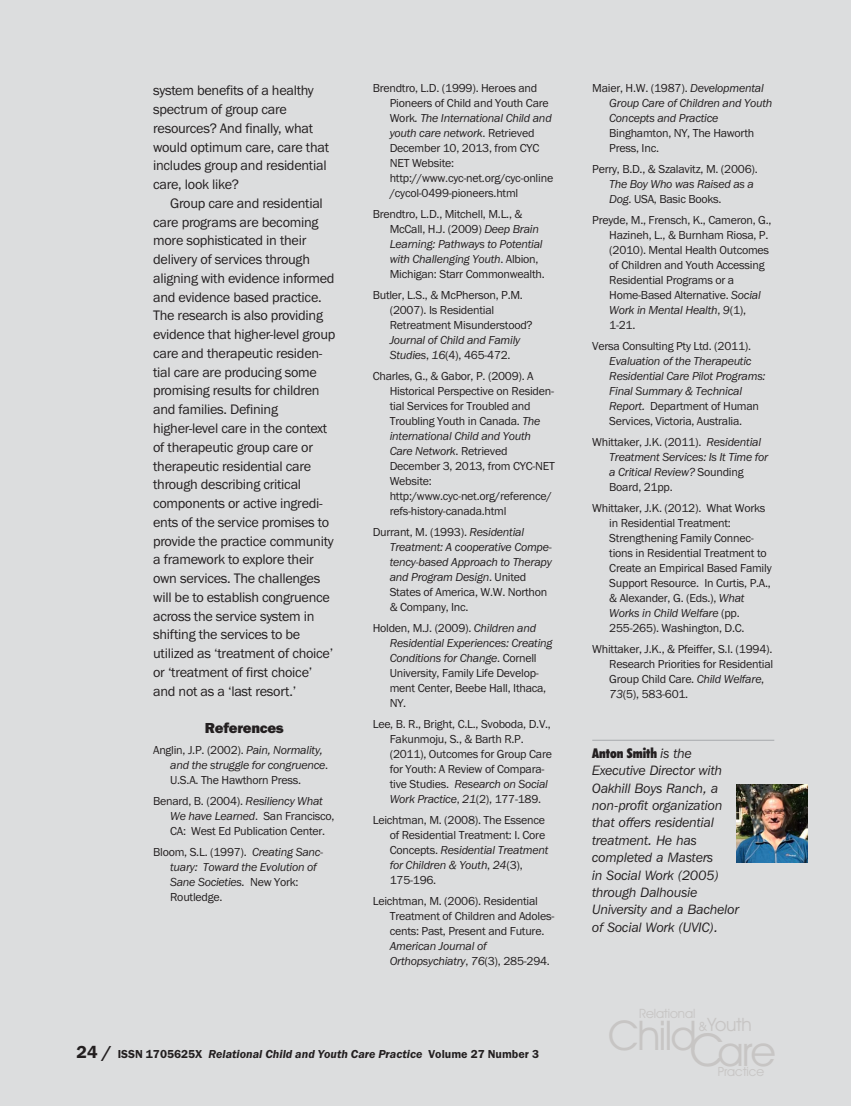
<style>
.page{position:relative;width:851px;height:1106px;background:#fff}
.page>*{position:absolute;margin:0;border:0;box-sizing:border-box;transform-origin:0 0}
.t1{font:41.1px "Avant Garde Bk BT";letter-spacing:-.035em;color:#c7c5c4}
.t2{font:18.45px "Avant Garde Bk BT";color:#c7c5c4}
.t3{font:800 15px "Franklin Gothic";letter-spacing:-.02em;color:#231f20}
.t4{font:14.25px/18.8px "Franklin Gothic";letter-spacing:-.02em;color:#231f20}
.t5{font:italic 13.5px/17.4px "Frnk Goth ITC Bk BT";color:#231f20}
.t6{font:italic 13.5px "Futura X Blk Cn BT";color:#231f20}
.t7{font:12.9px "Avant Garde Bk BT";color:#c7c5c4}
.t8{font:12.75px "Avant Garde Bk BT";color:#c7c5c4}
.t9{font:12px/15px "Franklin Gothic";letter-spacing:-.02em;color:#231f20}
.t10{font:italic 12px/15px "Franklin Gothic";letter-spacing:-.02em;color:#231f20}
.t11{font:italic 12px "Franklin Gothic Demi";color:#231f20}
.s1{font-style:italic}
.s2{font-style:normal}
.s3{font-weight:700;font-style:normal;font-size:18px}
.s4{font-family:"Frnk Goth ITC Bk BT"}
.s5{font-size:45.6px}
.s6{font-size:12.75px}
</style>
<div class="page">
<div style="left:0;top:0;width:850px;height:1106px;background:#dcddde"></div>
<hr style="left:592px;top:740px;width:182px;height:1px;background:#a7a9ac">
<img style="left:736px;top:784px;width:71px;height:78px">
<p class="t4" style="left:153px;top:82px;width:177px">system benefits of a healthy spectrum of group care resources? And finally, what would optimum care, care that includes group and residential care, look like?</p>
<p class="t4" style="left:153px;top:195px;width:184px;text-indent:17px">Group care and residential care programs are becoming more sophisticated in their delivery of services through aligning with evidence informed and evidence based practice.<br>The research is also providing evidence that higher-level group care and therapeutic residen&shy;tial care are producing some promising results for children and families. Defining higher-level care in the context of therapeutic group care or therapeutic residential care through describing critical components or active ingredi&shy;ents of the service promises to provide the practice community a framework to explore their own services. The challenges will be to establish congruence across the service system in shifting the services to be utilized as ‘treatment of choice’ or ‘treatment of first choice’ and not as a ‘last resort.’</p>
<p class="t3" style="left:205px;top:723px;width:80px">References</p>
<p class="t9" style="left:170px;top:743px;width:159px;text-indent:-17px">Anglin, J.P. (2002). <span class="s1">Pain, Normality, and the struggle for congruence</span>.<br>U.S.A. The Hawthorn Press.</p>
<p class="t9" style="left:170px;top:794px;width:166px;text-indent:-17px">Benard, B. (2004). <span class="s1">Resiliency What<br>We have Learned</span>. San Francisco,<br>CA: West Ed Publication Center.</p>
<p class="t10" style="left:170px;top:845px;width:155px;text-indent:-17px"><span class="s2">Bloom, S.L. (1997).</span> Creating Sanc&shy;tuary: Toward the Evolution of<br>Sane Societies. <span class="s2">New York:<br>Routledge.</span></p>
<p class="t9" style="left:390px;top:81px;width:165px;text-indent:-17px">Brendtro, L.D. (1999). Heroes and<br>Pioneers of Child and Youth Care<br>Work<span class="s1">. The International Child and youth care network</span>. Retrieved<br>December 10, 2013, from CYC<br>NET Website: http://www.cyc-net.org/cyc-online /cycol-0499-pioneers.html</p>
<p class="t9" style="left:390px;top:207px;width:156px;text-indent:-17px">Brendtro, L.D., Mitchell, M.L., &amp;<br>McCall, H.J. (2009) <span class="s1">Deep Brain<br>Learning: Pathways to Potential with Challenging Youth</span>. Albion,<br>Michigan: Starr Commonwealth.</p>
<p class="t9" style="left:390px;top:288px;width:144px;text-indent:-17px">Butler, L.S., &amp; McPherson, P.M. (2007). Is Residential<br>Retreatment Misunderstood?</p>
<p class="t10" style="left:390px;top:333px;width:132px">Journal of Child and Family<br>Studies<span class="s2">,</span> 16<span class="s2">(4), 465-472.</span></p>
<p class="t9" style="left:390px;top:369px;width:167px;text-indent:-17px">Charles, G., &amp; Gabor, P. (2009). A<br>Historical Perspective on Residen&shy;tial Services for Troubled and<br>Troubling Youth in Canada. <span class="s1">The international Child and Youth<br>Care Network</span>. Retrieved<br>December 3, 2013, from CYC-NET<br>Website: http:/www.cyc-net.org/reference/ refs-history-canada.html</p>
<p class="t10" style="left:390px;top:525px;width:164px;text-indent:-17px"><span class="s2">Durrant, M. (1993).</span> Residential<br>Treatment: A cooperative Compe&shy;tency-based Approach to Therapy and Program Design<span class="s2">. United<br>States of America, W.W. Northon &amp; Company, Inc.</span></p>
<p class="t9" style="left:390px;top:621px;width:164px;text-indent:-17px">Holden, M.J. (2009). <span class="s1">Children and<br>Residential Experiences: Creating<br>Conditions for Change</span>. Cornell<br>University, Family Life Develop&shy;ment Center, Beebe Hall, Ithaca,<br>NY.</p>
<p class="t9" style="left:390px;top:717px;width:164px;text-indent:-17px">Lee, B. R., Bright, C.L., Svoboda, D.V.,<br>Fakunmoju, S., &amp; Barth R.P. (2011), Outcomes for Group Care for Youth: A Review of Compara&shy;tive Studies. <span class="s1">Research on Social<br>Work Practice</span>, <span class="s1">21</span>(2), 177-189.</p>
<p class="t9" style="left:390px;top:813px;width:160px;text-indent:-17px">Leichtman, M. (2008). The Essence of Residential Treatment: I. Core<br>Concepts. <span class="s1">Residential Treatment for Children &amp; Youth</span>, <span class="s1">24</span>(3),<br>175-196.</p>
<p class="t9" style="left:390px;top:894px;width:166px;text-indent:-17px">Leichtman, M. (2006). Residential<br>Treatment of Children and Adoles&shy;cents: Past, Present and Future.</p>
<p class="t10" style="left:390px;top:939px;width:162px">American Journal of<br>Orthopsychiatry<span class="s2">,</span> 76<span class="s2">(3), 285-294.</span></p>
<p class="t11" style="left:77px;top:1046px;width:464px"><span class="s3">24 /</span> <span class="s2">ISSN 1705625X</span> Relational Child and Youth Care Practice <span class="s2">Volume 27 Number 3</span></p>
<p class="t10" style="left:609px;top:81px;width:164px;text-indent:-17px"><span class="s2">Maier, H.W. (1987).</span> Developmental<br>Group Care of Children and Youth<br>Concepts and Practice</p>
<p class="t9" style="left:609px;top:126px;width:146px">Binghamton, NY, The Haworth<br>Press, Inc.</p>
<p class="t9" style="left:592px;top:162px;width:167px">Perry, B.D., &amp; Szalavitz, M. (2006).</p>
<p class="t10" style="left:609px;top:177px;width:146px">The Boy Who was Raised as a<br>Dog<span class="s2">. USA, Basic Books.</span></p>
<p class="t9" style="left:609px;top:213px;width:164px;text-indent:-17px">Preyde, M., Frensch, K., Cameron, G.,<br>Hazineh, L., &amp; Burnham Riosa, P. (2010). Mental Health Outcomes of Children and Youth Accessing<br>Residential Programs or a<br>Home-Based Alternative. <span class="s1">Social<br>Work in Mental Health</span>, <span class="s1">9</span>(1),<br>1-21.</p>
<p class="t9" style="left:592px;top:339px;width:160px">Versa Consulting Pty Ltd. (2011).</p>
<p class="t10" style="left:609px;top:354px;width:158px">Evaluation of the Therapeutic<br>Residential Care Pilot Programs:<br>Final Summary &amp; Technical<br>Report. <span class="s2">Department of Human<br>Services, Victoria, Australia.</span></p>
<p class="t10" style="left:609px;top:435px;width:160px;text-indent:-17px"><span class="s2">Whittaker, J.K. (2011).</span> Residential<br>Treatment Services: Is It Time for a Critical Review? <span class="s2">Sounding<br>Board, 21pp.</span></p>
<p class="t9" style="left:609px;top:501px;width:164px;text-indent:-17px">Whittaker, J.K. (2012). What Works in Residential Treatment:<br>Strengthening Family Connec&shy;tions in Residential Treatment to<br>Create an Empirical Based Family<br>Support Resource. In Curtis, P.A., &amp; Alexander, G. (Eds.), <span class="s1">What<br>Works in Child Welfare</span> (pp.<br>255-265). Washington, D.C.</p>
<p class="t9" style="left:609px;top:642px;width:165px;text-indent:-17px">Whittaker, J.K., &amp; Pfeiffer, S.I. (1994).<br>Research Priorities for Residential<br>Group Child Care. <span class="s1">Child Welfare</span>,<br><span class="s1">73</span>(5), 583-601.</p>
<p class="t6" style="left:592px;top:747px;width:101px">Anton Smith <span class="s4">is the</span></p>
<p class="t5" style="left:592px;top:763px;width:148px">Executive Director with<br>Oakhill Boys Ranch, a non-profit organization that offers residential treatment. He has completed a Masters<br>in Social Work (2005) through Dalhousie<br>University and a Bachelor of Social Work (UVIC).</p>
<p class="t7" style="left:639px;top:1006px;width:58px">Relational</p>
<h1 class="t1" style="left:690px;top:1027px;width:87px"><span class="s5">C</span>are</h1>
<p class="t8" style="left:717px;top:1064px;width:48px">Practice</p>
<h2 class="t2" style="left:698px;top:1014px;width:55px"><span class="s6">&amp;</span>Youth</h2>
<h1 class="t1" style="left:608px;top:1012px;width:90px">Child</h1>
</div>
